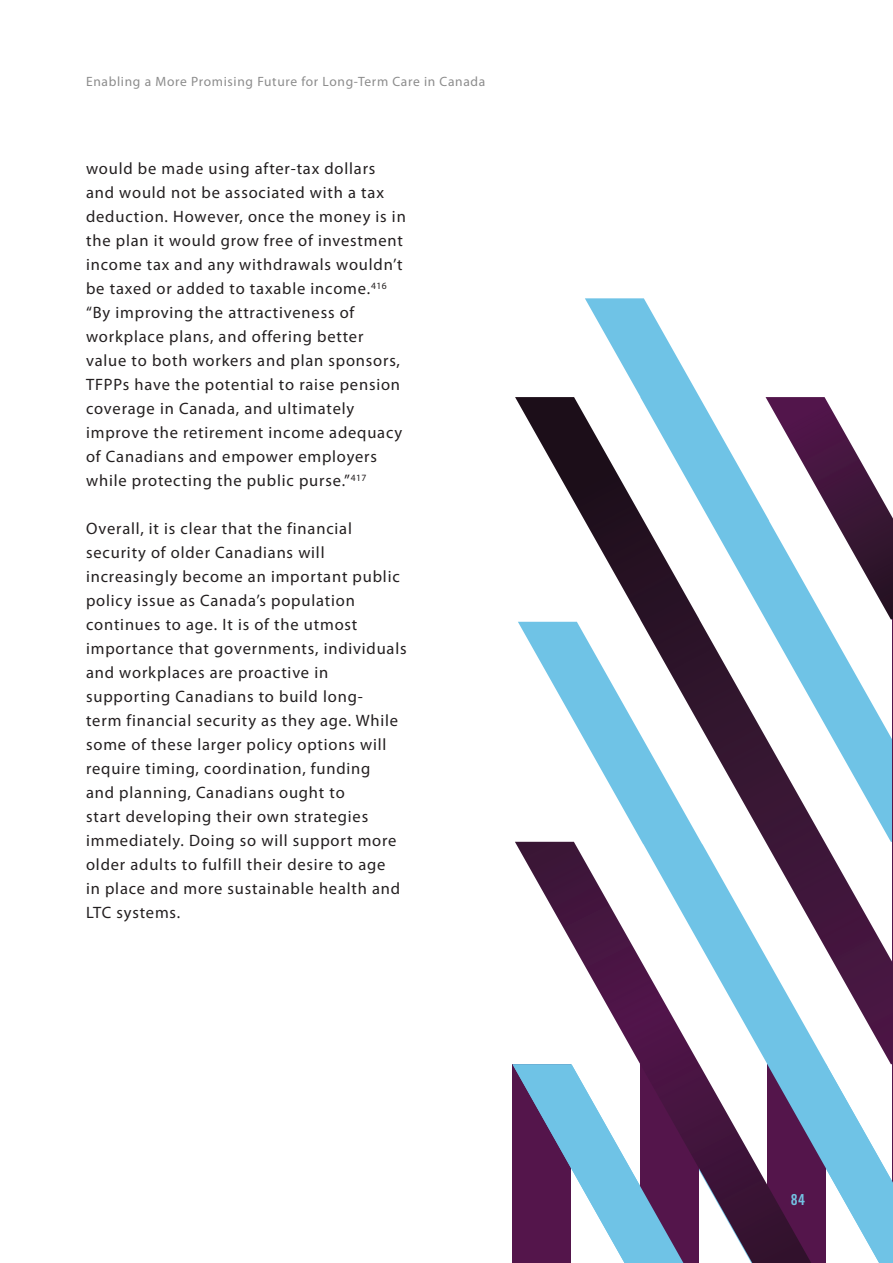
<style>
.page{position:relative;width:893px;height:1263px;background:#fff}
.page>*{position:absolute;margin:0;border:0;box-sizing:border-box;transform-origin:0 0}
.t1{font:16.5px/24px "Myriad Pro";letter-spacing:.05em;color:#231f20}
.t2{font:13.5px "Myriad Pro";letter-spacing:.05em;color:#8c8c8c}
.t3{font:500 13.5px "Oswald";color:#73c2e3}
</style>
<div class="page">
<svg style="left:518px;top:1064px;width:375px;height:199px"></svg>
<svg style="left:585px;top:298px;width:115px;height:99px"></svg>
<svg style="left:515px;top:397px;width:378px;height:667px"></svg>
<hr style="left:892px;top:619px;width:1px;height:223px;background:#54154b">
<p class="t2" style="left:86px;top:73px;width:401px">Enabling a More Promising Future for Long-Term Care in Canada</p>
<p class="t1" style="left:86px;top:157px;width:321px">would be made using after-tax dollars and would not be associated with a tax deduction. However, once the money is in the plan it would grow free of investment income tax and any withdrawals wouldn’t be taxed or added to taxable income.<sup>416 </sup>“By improving the attractiveness of workplace plans, and offering better value to both workers and plan sponsors, TFPPs have the potential to raise pension coverage in Canada, and ultimately improve the retirement income adequacy of Canadians and empower employers while protecting the public purse.”<sup>417</sup></p>
<p class="t1" style="left:86px;top:517px;width:322px">Overall, it is clear that the financial security of older Canadians will increasingly become an important public policy issue as Canada’s population continues to age. It is of the utmost importance that governments, individuals and workplaces are proactive in supporting Canadians to build long-<br>term financial security as they age. While some of these larger policy options will require timing, coordination, funding<br>and planning, Canadians ought to<br>start developing their own strategies immediately. Doing so will support more older adults to fulfill their desire to age<br>in place and more sustainable health and LTC systems.</p>
<p class="t3" style="left:791px;top:1192px;width:16px">84</p>
</div>
